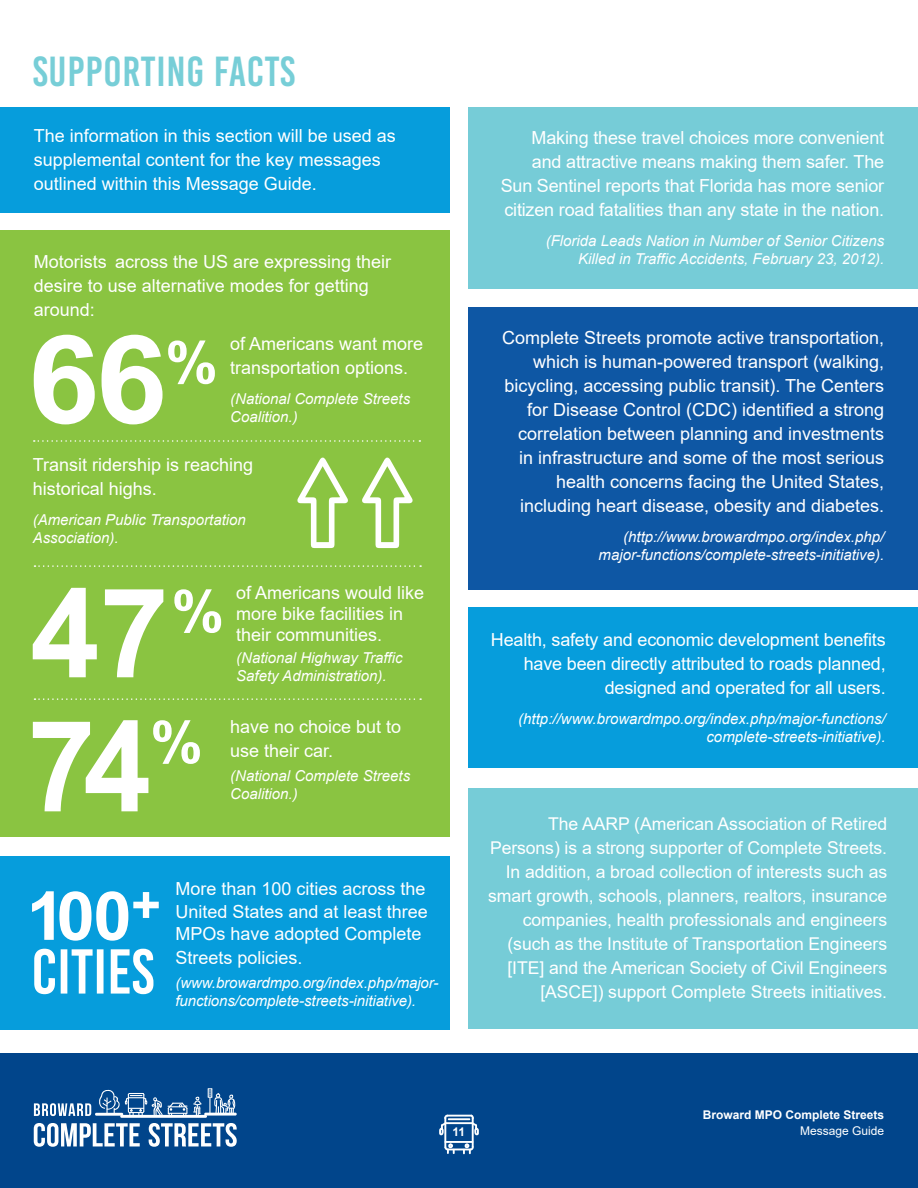
<style>
.page{position:relative;width:918px;height:1188px;background:#fff}
.page>*{position:absolute;margin:0;border:0;box-sizing:border-box;transform-origin:0 0}
.t1{font:42px "Bebas Kai";letter-spacing:.02em;color:#77ced7}
.Supporting_Facts_Tex{font:18px/24px "Arial";color:#fff}
.Supporting_Facts_Tex-2{font:17.7px/24px "Arial";letter-spacing:-.005em;color:#fff;text-align:right}
.Supporting_Text_Ital{font:italic 15px/18px "Arial";color:#fff}
.Key_Messages-Body{font:700 12px "Arial";color:#fff}
.t2{font:12px "Arial";color:#fff}
</style>
<div class="page">
<div style="left:0;top:1053px;width:918px;height:135px;background:#01458b"></div>
<svg style="left:34px;top:1088px;width:203px;height:59px"></svg>
<div style="left:0;top:107px;width:450px;height:106px;background:#069ddc"></div>
<div style="left:0;top:856px;width:450px;height:173px;background:#069ddc"></div>
<div style="left:0;top:230px;width:450px;height:607px;background:#8ac441"></div>
<div style="left:468px;top:107px;width:450px;height:181px;background:#76ccd7"></div>
<div style="left:468px;top:307px;width:450px;height:282px;background:#0e57a4"></div>
<div style="left:468px;top:608px;width:450px;height:160px;background:#069ddc"></div>
<div style="left:468px;top:788px;width:450px;height:241px;background:#76ccd7"></div>
<svg style="left:34px;top:335px;width:181px;height:89px"></svg>
<svg style="left:174px;top:589px;width:47px;height:44px"></svg>
<svg style="left:34px;top:440px;width:386px;height:2px"></svg>
<svg style="left:34px;top:565px;width:387px;height:2px"></svg>
<svg style="left:34px;top:698px;width:387px;height:2px"></svg>
<svg style="left:362px;top:457px;width:51px;height:91px"></svg>
<svg style="left:297px;top:457px;width:51px;height:91px"></svg>
<svg style="left:33px;top:588px;width:130px;height:89px"></svg>
<svg style="left:33px;top:720px;width:167px;height:91px"></svg>
<svg style="left:32px;top:891px;width:127px;height:50px"></svg>
<svg style="left:34px;top:949px;width:119px;height:45px"></svg>
<svg style="left:439px;top:1115px;width:40px;height:39px"></svg>
<h2 class="t1" style="left:33px;top:48px;width:264px">SUPPORTING FACTS</h2>
<p class="Supporting_Facts_Tex" style="left:34px;top:124px;width:364px">The information in this section will be used as supplemental content for the key messages outlined within this Message Guide.</p>
<p class="Supporting_Facts_Tex" style="left:34px;top:250px;width:359px">Motorists across the US are expressing their desire to use alternative modes for getting around:</p>
<p class="Supporting_Facts_Tex" style="left:230px;top:332px;width:195px">of Americans want more transportation options.</p>
<p class="Supporting_Text_Ital" style="left:230px;top:390px;width:182px">(National Complete Streets<br>Coalition.)</p>
<p class="Supporting_Facts_Tex" style="left:33px;top:452px;width:222px">Transit ridership is reaching historical highs.</p>
<p class="Supporting_Text_Ital" style="left:33px;top:511px;width:215px">(American Public Transportation<br>Association).</p>
<p class="Supporting_Facts_Tex" style="left:236px;top:582px;width:190px;line-height:21px">of Americans would like more bike facilities in their communities.</p>
<p class="Supporting_Text_Ital" style="left:236px;top:649px;width:168px">(National Highway Traffic<br>Safety Administration).</p>
<p class="Supporting_Facts_Tex" style="left:230px;top:715px;width:173px">have no choice but to use their car.</p>
<p class="Supporting_Text_Ital" style="left:230px;top:767px;width:182px">(National Complete Streets<br>Coalition.)</p>
<p class="Supporting_Facts_Tex" style="left:176px;top:877px;width:254px;line-height:23px">More than 100 cities across the<br>United States and at least three<br>MPOs have adopted Complete<br>Streets policies.</p>
<p class="Supporting_Text_Ital" style="left:176px;top:974px;width:265px">(www.browardmpo.org/index.php/major&shy;functions/complete-streets-initiative).</p>
<p class="Supporting_Facts_Tex" style="left:501px;top:126px;width:385px;text-align:right">Making these travel choices more convenient and attractive means making them safer. The Sun Sentinel reports that Florida has more senior citizen road fatalities than any state in the nation.</p>
<p class="Supporting_Text_Ital" style="left:546px;top:232px;width:340px;text-align:right">(Florida Leads Nation in Number of Senior Citizens<br>Killed in Traffic Accidents, February 23, 2012).</p>
<p class="Supporting_Facts_Tex" style="left:502px;top:326px;width:384px;text-align:right">Complete Streets promote active transportation, which is human-powered transport (walking, bicycling, accessing public transit). The Centers for Disease Control (CDC) identified a strong correlation between planning and investments in infrastructure and some of the most serious health concerns facing the United States, including heart disease, obesity and diabetes.</p>
<p class="Supporting_Text_Ital" style="left:599px;top:528px;width:287px;text-align:right">(http://www.browardmpo.org/index.php/ major-functions/complete-streets-initiative).</p>
<p class="Supporting_Facts_Tex" style="left:491px;top:628px;width:396px;text-align:right">Health, safety and economic development benefits have been directly attributed to roads planned, designed and operated for all users.</p>
<p class="Supporting_Text_Ital" style="left:518px;top:710px;width:369px;text-align:right">(http://www.browardmpo.org/index.php/major-functions/ complete-streets-initiative).</p>
<p class="Supporting_Facts_Tex-2" style="left:488px;top:811px;width:401px">The AARP (American Association of Retired Persons) is a strong supporter of Complete Streets.<br>In addition, a broad collection of interests such as smart growth, schools, planners, realtors, insurance companies, health professionals and engineers (such as the Institute of Transportation Engineers [ITE] and the American Society of Civil Engineers [ASCE]) support Complete Streets initiatives.</p>
<p class="Key_Messages-Body" style="left:453px;top:1124px;width:14px">11</p>
<p class="Key_Messages-Body" style="left:703px;top:1106px;width:183px">Broward MPO Complete Streets</p>
<p class="t2" style="left:800px;top:1123px;width:86px">Message Guide</p>
</div>
